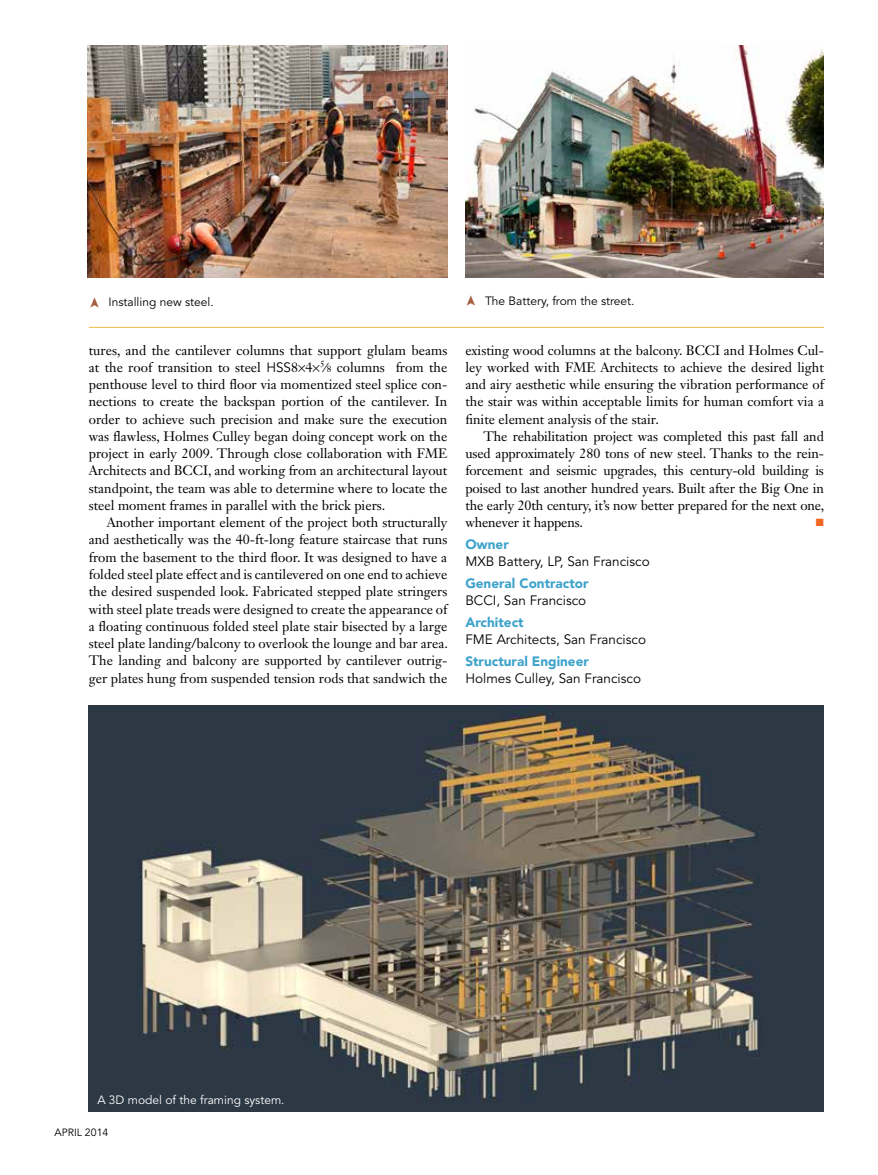
<style>
.page{position:relative;width:878px;height:1175px;background:#fff}
.page>*{position:absolute;margin:0;border:0;box-sizing:border-box;transform-origin:0 0}
.t1{font:13.5px/17.2px "Janson Text LT Std";color:#000;text-align:justify}
.t2{font:13.5px "Avenir LT Std";color:#000}
.t3{font:900 13.5px "Avenir LT Std";color:#3ea3cb}
.t4{font:12px "Avenir LT Std";color:#000}
.t5{font:12px "Avenir LT Std";color:#fff}
.t6{font:10.5px "Avenir LT Std";color:#000}
.t7{font:10.5px "Zapf Dingbats";color:#f26722}
.s1{font-family:"Avenir LT Std"}
.s2{font-size:9px}
</style>
<div class="page">
<hr style="left:89px;top:327px;width:735px;height:1px;background:#f1b94a">
<img style="left:87px;top:45px;width:360px;height:232px">
<img style="left:465px;top:45px;width:359px;height:232px">
<img style="left:89px;top:705px;width:735px;height:407px">
<p class="t4" style="left:109px;top:295px;width:107px">I nstalling new steel.</p>
<p class="t4" style="left:485px;top:294px;width:151px">The Battery, from the street.</p>
<p class="t1" style="left:89px;top:341px;width:360px">tures, and the cantilever columns that support glulam beams at the roof transition to steel <span class="s1">HSS</span>8 4 <sup>5</sup> <span class="s2">8</span> columns from the penthouse level to third floor via momentized steel splice con&shy;nections to create the backspan portion of the cantilever. In order to achieve such precision and make sure the execution was flawless, Holmes Culley began doing concept work on the project in early 2009. Through close collaboration with FME Architects and BCCI, and working from an architectural layout standpoint, the team was able to determine where to locate the steel moment frames in parallel with the brick piers.</p>
<p class="t1" style="left:89px;top:514px;width:360px;text-indent:18px">Another important element of the project both structurally and aesthetically was the 40-ft-long feature staircase that runs from the basement to the third floor. It was designed to have a folded steel plate effect and is cantilevered on one end to achieve the desired suspended look. Fabricated stepped plate stringers with steel plate treads were designed to create the appearance of a floating continuous folded steel plate stair bisected by a large steel plate landing/balcony to overlook the lounge and bar area.<br>The landing and balcony are supported by cantilever outrig&shy;ger plates hung from suspended tension rods that sandwich the</p>
<p class="t1" style="left:465px;top:341px;width:360px">existing wood columns at the balcony. BCCI and Holmes Cul&shy;ley worked with FME Architects to achieve the desired light and airy aesthetic while ensuring the vibration performance of the stair was within acceptable limits for human comfort via a finite element analysis of the stair.</p>
<p class="t1" style="left:465px;top:427px;width:360px;text-indent:18px">The rehabilitation project was completed this past fall and used approximately 280 tons of new steel. Thanks to the rein&shy;forcement and seismic upgrades, this century-old building is poised to last another hundred years. Built after the Big One in the early 20th century, it’s now better prepared for the next one, whenever it happens.</p>
<p class="t7" style="left:816px;top:517px;width:9px">■</p>
<p class="t3" style="left:465px;top:536px;width:45px">Owner</p>
<p class="t2" style="left:465px;top:554px;width:186px">MXB Battery, LP, San Francisco</p>
<p class="t3" style="left:465px;top:575px;width:125px">General Contractor</p>
<p class="t2" style="left:465px;top:593px;width:122px">BCCI , San Francisco</p>
<p class="t3" style="left:465px;top:614px;width:60px">Architect</p>
<p class="t2" style="left:465px;top:632px;width:182px">FME Architects, San Francisco</p>
<p class="t3" style="left:465px;top:653px;width:125px">Structural Engineer</p>
<p class="t2" style="left:465px;top:671px;width:177px">Holmes Culley, San Francisco</p>
<p class="t5" style="left:97px;top:1092px;width:189px">A 3D model of the framing system.</p>
<p class="t6" style="left:55px;top:1126px;width:55px">april 2014</p>
</div>
